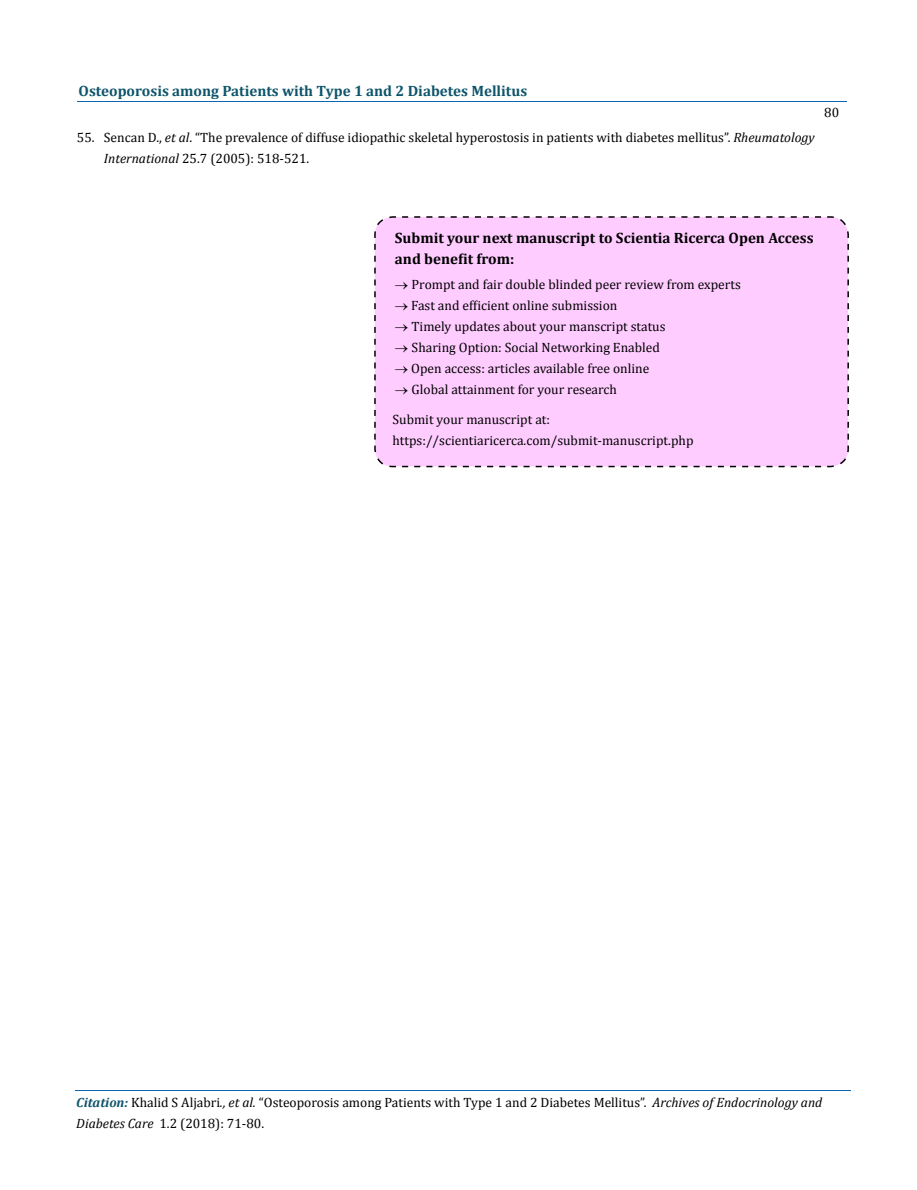
<style>
.page{position:relative;width:917px;height:1190px;background:#fff}
.page>*{position:absolute;margin:0;border:0;box-sizing:border-box;transform-origin:0 0}
.t1{font:700 15px/21px "Cambria";color:#000}
.t2{font:700 15px "Cambria";color:#0e546a}
.t3{font:13.5px/21px "Cambria";color:#000}
.s1{font-style:italic}
.s2{font-weight:700;font-style:italic;font-size:13.35px;color:#0e546a}
</style>
<div class="page">
<hr style="left:77px;top:101px;width:770px;height:1px;background:#0d66b1">
<hr style="left:76px;top:1090px;width:774px;height:1px;background:#0d66b1">
<div style="left:374px;top:216px;width:475px;height:252px;background:#fcf"></div>
<p class="t2" style="left:79px;top:82px;width:450px">Osteoporosis among Patients with Type 1 and 2 Diabetes Mellitus</p>
<p class="t3" style="left:104px;top:127px;width:712px;text-indent:-27px">55. Sencan D., <span class="s1">et al</span>. “The prevalence of diffuse idiopathic skeletal hyperostosis in patients with diabetes mellitus”. <span class="s1">Rheumatology<br>International</span> 25.7 (2005): 518-521.</p>
<p class="t3" style="left:824px;top:102px;width:16px">80</p>
<p class="t1" style="left:395px;top:227px;width:420px">Submit your next manuscript to Scientia Ricerca Open Access and benefit from:</p>
<p class="t3" style="left:395px;top:274px;width:347px">→ Prompt and fair double blinded peer review from experts</p>
<p class="t3" style="left:395px;top:295px;width:224px">→ Fast and efficient online submission</p>
<p class="t3" style="left:395px;top:316px;width:272px">→ Timely updates about your manscript status</p>
<p class="t3" style="left:395px;top:337px;width:266px">→ Sharing Option: Social Networking Enabled</p>
<p class="t3" style="left:395px;top:358px;width:256px">→ Open access: articles available free online</p>
<p class="t3" style="left:392px;top:375px;width:226px;line-height:29.4px">→ Global attainment for your research<br>Submit your manuscript at:</p>
<p class="t3" style="left:392px;top:429px;width:302px">https://scientiaricerca.com/submit-manuscript.php</p>
<p class="t3" style="left:76px;top:1091px;width:747px"><span class="s2">Citation:</span> Khalid S Aljabri<span class="s1">., et al.</span> “Osteoporosis among Patients with Type 1 and 2 Diabetes Mellitus”. <span class="s1">Archives of Endocrinology and<br>Diabetes Care</span> 1.2 (2018): 71-80.</p>
</div>
